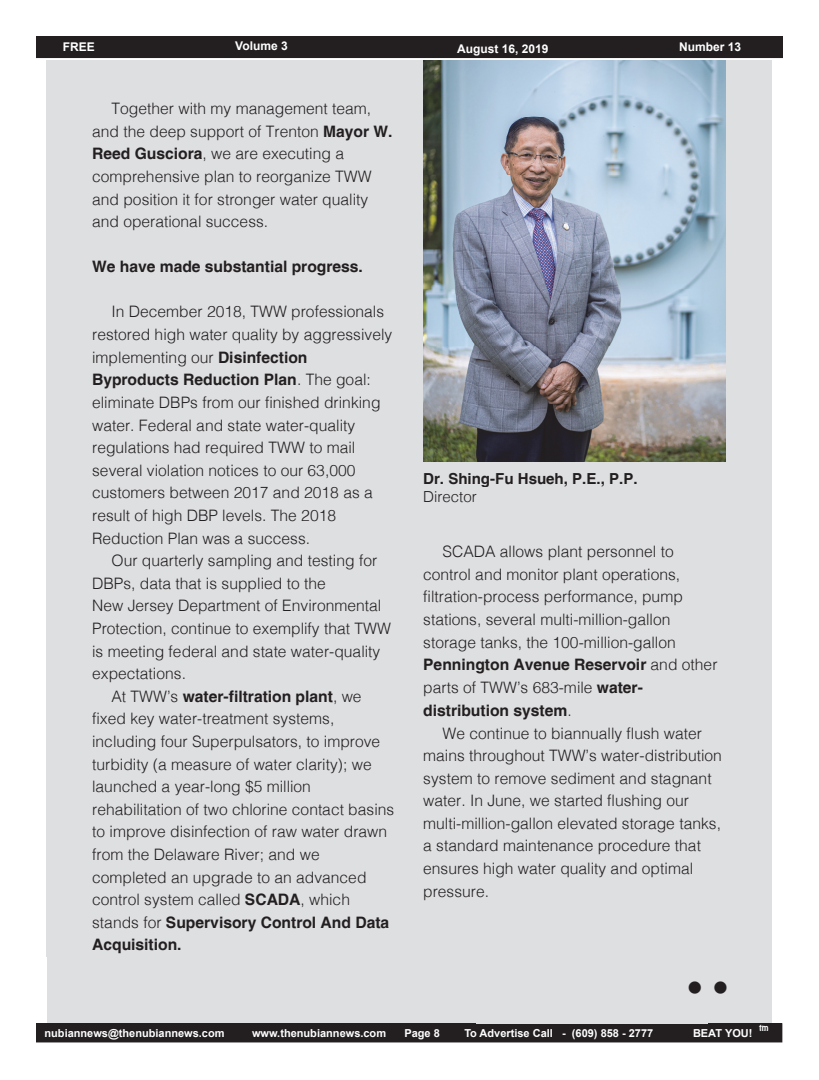
<style>
.page{position:relative;width:819px;height:1080px;background:#fff}
.page>*{position:absolute;margin:0;border:0;box-sizing:border-box;transform-origin:0 0}
.t1{font:300 15.8px/22.6px "Helvetica";color:#231f20}
.t2{font:700 15.8px "Helvetica";color:#231f20}
.t3{font:700 15.2px "Helvetica";color:#231f20}
.t4{font:300 15.2px "Helvetica";color:#231f20}
.t5{font:700 12px "Arial";color:#fff}
.t6{font:700 11px "Arial";color:#fff}
.t7{font:8px "Hobo Std";color:#fff}
.s1{font-weight:700}
.s2{font-weight:300}
</style>
<div class="page">
<div style="left:36px;top:36px;width:746px;height:22px;background:#231f20"></div>
<div style="left:36px;top:1024px;width:746px;height:18px;background:#231f20"></div>
<div style="left:36px;top:1023px;width:746px;height:19px;border:1px solid #231f20"></div>
<div style="left:47px;top:60px;width:45px;height:404px;background:#dedfe1"></div>
<div style="left:92px;top:60px;width:304px;height:61px;background:#dedfe1"></div>
<div style="left:92px;top:121px;width:304px;height:23px;background:#dedfe1"></div>
<div style="left:92px;top:144px;width:304px;height:23px;background:#dedfe1"></div>
<div style="left:92px;top:167px;width:304px;height:22px;background:#dedfe1"></div>
<div style="left:92px;top:189px;width:304px;height:23px;background:#dedfe1"></div>
<div style="left:92px;top:212px;width:304px;height:22px;background:#dedfe1"></div>
<div style="left:92px;top:234px;width:304px;height:23px;background:#dedfe1"></div>
<div style="left:92px;top:257px;width:304px;height:22px;background:#dedfe1"></div>
<div style="left:92px;top:279px;width:304px;height:23px;background:#dedfe1"></div>
<div style="left:92px;top:302px;width:304px;height:23px;background:#dedfe1"></div>
<div style="left:92px;top:325px;width:304px;height:22px;background:#dedfe1"></div>
<div style="left:92px;top:347px;width:304px;height:23px;background:#dedfe1"></div>
<div style="left:92px;top:370px;width:304px;height:23px;background:#dedfe1"></div>
<div style="left:92px;top:393px;width:304px;height:22px;background:#dedfe1"></div>
<div style="left:92px;top:415px;width:304px;height:23px;background:#dedfe1"></div>
<div style="left:92px;top:438px;width:304px;height:22px;background:#dedfe1"></div>
<div style="left:92px;top:460px;width:304px;height:23px;background:#dedfe1"></div>
<div style="left:92px;top:483px;width:304px;height:23px;background:#dedfe1"></div>
<div style="left:92px;top:506px;width:304px;height:22px;background:#dedfe1"></div>
<div style="left:92px;top:528px;width:304px;height:23px;background:#dedfe1"></div>
<div style="left:92px;top:551px;width:304px;height:22px;background:#dedfe1"></div>
<div style="left:92px;top:573px;width:304px;height:23px;background:#dedfe1"></div>
<div style="left:92px;top:596px;width:304px;height:23px;background:#dedfe1"></div>
<div style="left:92px;top:619px;width:304px;height:22px;background:#dedfe1"></div>
<div style="left:92px;top:641px;width:304px;height:23px;background:#dedfe1"></div>
<div style="left:92px;top:664px;width:304px;height:22px;background:#dedfe1"></div>
<div style="left:92px;top:686px;width:304px;height:23px;background:#dedfe1"></div>
<div style="left:92px;top:709px;width:304px;height:23px;background:#dedfe1"></div>
<div style="left:92px;top:732px;width:304px;height:22px;background:#dedfe1"></div>
<div style="left:92px;top:754px;width:304px;height:23px;background:#dedfe1"></div>
<div style="left:92px;top:777px;width:304px;height:22px;background:#dedfe1"></div>
<div style="left:92px;top:799px;width:304px;height:23px;background:#dedfe1"></div>
<div style="left:92px;top:822px;width:304px;height:23px;background:#dedfe1"></div>
<div style="left:92px;top:845px;width:304px;height:22px;background:#dedfe1"></div>
<div style="left:92px;top:867px;width:304px;height:23px;background:#dedfe1"></div>
<div style="left:92px;top:890px;width:304px;height:23px;background:#dedfe1"></div>
<div style="left:92px;top:913px;width:304px;height:22px;background:#dedfe1"></div>
<div style="left:92px;top:935px;width:304px;height:22px;background:#dedfe1"></div>
<div style="left:396px;top:60px;width:27px;height:404px;background:#dedfe1"></div>
<img style="left:423px;top:60px;width:304px;height:401px">
<hr style="left:423px;top:463px;width:304px;height:1px;background:#dedfe1">
<div style="left:727px;top:60px;width:45px;height:404px;background:#dedfe1"></div>
<div style="left:47px;top:464px;width:45px;height:78px;background:#dedfe1"></div>
<div style="left:396px;top:464px;width:27px;height:78px;background:#dedfe1"></div>
<div style="left:423px;top:524px;width:304px;height:18px;background:#dedfe1"></div>
<div style="left:423px;top:464px;width:304px;height:23px;background:#dedfe1"></div>
<div style="left:423px;top:487px;width:304px;height:18px;background:#dedfe1"></div>
<div style="left:423px;top:505px;width:304px;height:19px;background:#dedfe1"></div>
<div style="left:727px;top:464px;width:45px;height:78px;background:#dedfe1"></div>
<div style="left:47px;top:542px;width:45px;height:415px;background:#dedfe1"></div>
<div style="left:396px;top:542px;width:27px;height:415px;background:#dedfe1"></div>
<div style="left:423px;top:927px;width:304px;height:30px;background:#dedfe1"></div>
<div style="left:423px;top:542px;width:304px;height:22px;background:#dedfe1"></div>
<div style="left:423px;top:564px;width:304px;height:23px;background:#dedfe1"></div>
<div style="left:423px;top:587px;width:304px;height:23px;background:#dedfe1"></div>
<div style="left:423px;top:610px;width:304px;height:22px;background:#dedfe1"></div>
<div style="left:423px;top:632px;width:304px;height:23px;background:#dedfe1"></div>
<div style="left:423px;top:655px;width:304px;height:23px;background:#dedfe1"></div>
<div style="left:423px;top:678px;width:304px;height:22px;background:#dedfe1"></div>
<div style="left:423px;top:700px;width:304px;height:23px;background:#dedfe1"></div>
<div style="left:423px;top:723px;width:304px;height:23px;background:#dedfe1"></div>
<div style="left:423px;top:746px;width:304px;height:22px;background:#dedfe1"></div>
<div style="left:423px;top:768px;width:304px;height:23px;background:#dedfe1"></div>
<div style="left:423px;top:791px;width:304px;height:22px;background:#dedfe1"></div>
<div style="left:423px;top:813px;width:304px;height:23px;background:#dedfe1"></div>
<div style="left:423px;top:836px;width:304px;height:23px;background:#dedfe1"></div>
<div style="left:423px;top:859px;width:304px;height:22px;background:#dedfe1"></div>
<div style="left:423px;top:881px;width:304px;height:23px;background:#dedfe1"></div>
<div style="left:423px;top:904px;width:304px;height:23px;background:#dedfe1"></div>
<div style="left:727px;top:542px;width:45px;height:415px;background:#dedfe1"></div>
<div style="left:47px;top:957px;width:42px;height:19px;background:#dedfe1"></div>
<div style="left:89px;top:957px;width:388px;height:19px;background:#dedfe1"></div>
<div style="left:477px;top:957px;width:256px;height:19px;background:#dedfe1"></div>
<div style="left:733px;top:957px;width:39px;height:19px;background:#dedfe1"></div>
<div style="left:47px;top:976px;width:42px;height:47px;background:#dedfe1"></div>
<div style="left:89px;top:976px;width:388px;height:47px;background:#dedfe1"></div>
<div style="left:477px;top:976px;width:231px;height:47px;background:#dedfe1"></div>
<div style="left:708px;top:976px;width:25px;height:47px;background:#dedfe1"></div>
<div style="left:733px;top:976px;width:39px;height:47px;background:#dedfe1"></div>
<p class="t5" style="left:63px;top:39px;width:34px">FREE</p>
<p class="t5" style="left:235px;top:38px;width:54px">Volume 3</p>
<p class="t5" style="left:457px;top:40px;width:93px">August 16, 2019</p>
<p class="t5" style="left:679px;top:39px;width:64px">Number 13</p>
<p class="t1" style="left:92px;top:97px;width:302px;text-indent:19px">Together with my management team, and the deep support of Trenton <span class="s1">Mayor W.<br>Reed Gusciora</span>, we are executing a comprehensive plan to reorganize TWW and position it for stronger water quality and operational success.</p>
<p class="t2" style="left:92px;top:257px;width:272px">We have made substantial progress.</p>
<p class="t1" style="left:92px;top:300px;width:302px;text-indent:19px">In December 2018, TWW professionals restored high water quality by aggressively implementing our <span class="s1">Disinfection Byproducts Reduction Plan</span>. The goal: eliminate DBPs from our finished drinking water. Federal and state water-quality regulations had required TWW to mail several violation notices to our 63,000 customers between 2017 and 2018 as a result of high DBP levels. The 2018<br>Reduction Plan was a success.</p>
<p class="t1" style="left:112px;top:549px;width:267px">Our quarterly sampling and testing for</p>
<p class="t1" style="left:92px;top:572px;width:235px">DBPs, data that is supplied to the</p>
<p class="t1" style="left:92px;top:594px;width:291px">New Jersey Department of Environmental</p>
<p class="t1" style="left:92px;top:617px;width:300px">Protection, continue to exemplify that TWW</p>
<p class="t1" style="left:92px;top:640px;width:290px">is meeting federal and state water-quality</p>
<p class="t1" style="left:92px;top:662px;width:95px">expectations.</p>
<p class="t2" style="left:112px;top:686px;width:252px"><span class="s2">At TWW’s</span> water-filtration plant<span class="s2">, we</span></p>
<p class="t1" style="left:92px;top:708px;width:244px">fixed key water-treatment systems,</p>
<p class="t1" style="left:92px;top:730px;width:290px">including four Superpulsators, to improve</p>
<p class="t1" style="left:92px;top:753px;width:281px">turbidity (a measure of water clarity); we</p>
<p class="t1" style="left:92px;top:775px;width:220px">launched a year-long $5 million</p>
<p class="t1" style="left:92px;top:798px;width:304px">rehabilitation of two chlorine contact basins</p>
<p class="t1" style="left:92px;top:820px;width:297px">to improve disinfection of raw water drawn</p>
<p class="t1" style="left:92px;top:843px;width:229px">from the Delaware River; and we</p>
<p class="t1" style="left:92px;top:866px;width:276px">completed an upgrade to an advanced</p>
<p class="t1" style="left:92px;top:888px;width:259px">control system called <span class="s1">SCADA</span>, which</p>
<p class="t2" style="left:92px;top:913px;width:299px"><span class="s2">stands for</span> Supervisory Control And Data</p>
<p class="t2" style="left:92px;top:935px;width:91px">Acquisition.</p>
<p class="t3" style="left:423px;top:469px;width:216px">Dr. Shing-Fu Hsueh, P.E., P.P.</p>
<p class="t4" style="left:423px;top:487px;width:55px">Director</p>
<p class="t1" style="left:423px;top:540px;width:296px;text-indent:19px">SCADA allows plant personnel to control and monitor plant operations, filtration-process performance, pump stations, several multi-million-gallon storage tanks, the 100-million-gallon <span class="s1">Pennington Avenue Reservoir</span> and other parts of TWW’s 683-mile <span class="s1">water&shy;distribution system</span>.</p>
<p class="t1" style="left:423px;top:722px;width:300px;text-indent:19px">We continue to biannually flush water mains throughout TWW’s water-distribution system to remove sediment and stagnant water. In June, we started flushing our multi-million-gallon elevated storage tanks, a standard maintenance procedure that ensures high water quality and optimal pressure.</p>
<p class="t7" style="left:759px;top:1023px;width:11px">tm</p>
<p class="t6" style="left:45px;top:1026px;width:182px">nubiannews@thenubiannews.com</p>
<p class="t6" style="left:252px;top:1026px;width:136px">www.thenubiannews.com</p>
<p class="t6" style="left:404px;top:1026px;width:37px">Page 8</p>
<p class="t6" style="left:464px;top:1026px;width:190px">To Advertise Call - (609) 858 - 2777</p>
<p class="t6" style="left:693px;top:1026px;width:61px">BEAT YOU!</p>
</div>
